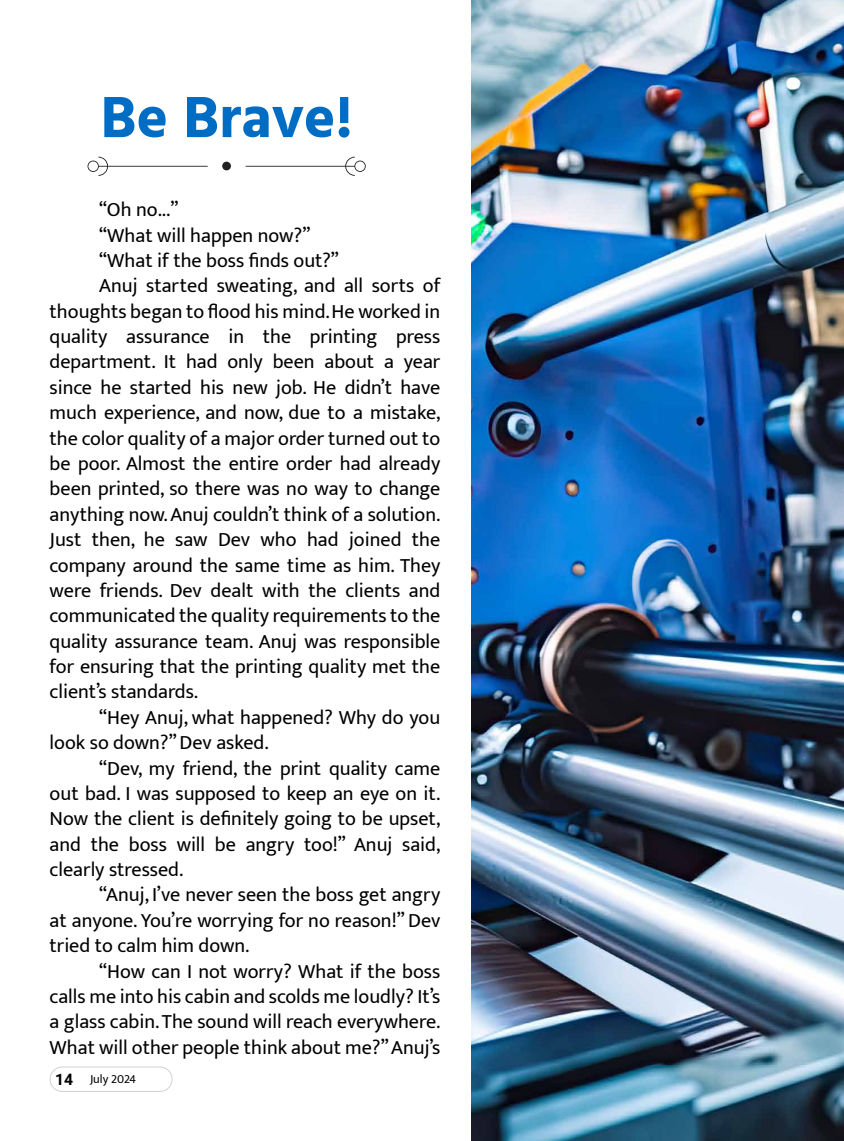
<style>
.page{position:relative;width:844px;height:1141px;background:#fff}
.page>*{position:absolute;margin:0;border:0;box-sizing:border-box;transform-origin:0 0}
.t1{font:700 59.5px "Hind Vadodara";color:#006dc4}
.t2{font:20.12px "Mukta Vaani";color:#000}
.t3{font:12.25px "Mukta Vaani";color:#000}
.s1{font-family:"Roboto";font-weight:700;font-size:15.75px}
</style>
<div class="page">
<div style="left:50px;top:1067px;width:122px;height:25px;border:1px solid #bcbec0;border-radius:12px"></div>
<img style="left:471px;top:0;width:372px;height:1141px">
<svg style="left:87px;top:157px;width:121px;height:19px"></svg>
<svg style="left:245px;top:157px;width:120px;height:19px"></svg>
<div style="left:222px;top:162px;width:9px;height:8px;background:#212121;border-radius:50%"></div>
<h1 class="t1" style="left:100px;top:70px;width:254px">Be Brave!</h1>
<p class="t2" style="left:99px;top:197px;width:81px">“Oh no...”</p>
<p class="t2" style="left:99px;top:223px;width:212px">“What will happen now?”</p>
<p class="t2" style="left:99px;top:248px;width:241px">“What if the boss finds out?”</p>
<p class="t2" style="left:99px;top:274px;width:342px">Anuj started sweating, and all sorts of</p>
<p class="t2" style="left:50px;top:299px;width:392px">thoughts began to flood his mind. He worked in</p>
<p class="t2" style="left:50px;top:324px;width:392px">quality assurance in the printing press</p>
<p class="t2" style="left:50px;top:350px;width:392px">department. It had only been about a year</p>
<p class="t2" style="left:50px;top:375px;width:392px">since he started his new job. He didn’t have</p>
<p class="t2" style="left:50px;top:400px;width:392px">much experience, and now, due to a mistake,</p>
<p class="t2" style="left:50px;top:426px;width:392px">the color quality of a major order turned out to</p>
<p class="t2" style="left:50px;top:451px;width:392px">be poor. Almost the entire order had already</p>
<p class="t2" style="left:50px;top:477px;width:392px">been printed, so there was no way to change</p>
<p class="t2" style="left:50px;top:502px;width:392px">anything now. Anuj couldn’t think of a solution.</p>
<p class="t2" style="left:50px;top:527px;width:392px">Just then, he saw Dev who had joined the</p>
<p class="t2" style="left:50px;top:553px;width:392px">company around the same time as him. They</p>
<p class="t2" style="left:50px;top:578px;width:392px">were friends. Dev dealt with the clients and</p>
<p class="t2" style="left:50px;top:603px;width:392px">communicated the quality requirements to the</p>
<p class="t2" style="left:50px;top:629px;width:392px">quality assurance team. Anuj was responsible</p>
<p class="t2" style="left:50px;top:654px;width:392px">for ensuring that the printing quality met the</p>
<p class="t2" style="left:50px;top:680px;width:150px">client’s standards.</p>
<p class="t2" style="left:99px;top:705px;width:342px">“Hey Anuj, what happened? Why do you</p>
<p class="t2" style="left:50px;top:730px;width:220px">look so down?” Dev asked.</p>
<p class="t2" style="left:99px;top:756px;width:342px">“Dev, my friend, the print quality came</p>
<p class="t2" style="left:50px;top:781px;width:392px">out bad. I was supposed to keep an eye on it.</p>
<p class="t2" style="left:50px;top:806px;width:392px">Now the client is definitely going to be upset,</p>
<p class="t2" style="left:50px;top:832px;width:392px">and the boss will be angry too!” Anuj said,</p>
<p class="t2" style="left:50px;top:857px;width:135px">clearly stressed.</p>
<p class="t2" style="left:99px;top:883px;width:342px">“Anuj, I’ve never seen the boss get angry</p>
<p class="t2" style="left:50px;top:908px;width:392px">at anyone. You’re worrying for no reason!” Dev</p>
<p class="t2" style="left:50px;top:933px;width:201px">tried to calm him down.</p>
<p class="t2" style="left:99px;top:959px;width:342px">“How can I not worry? What if the boss</p>
<p class="t2" style="left:50px;top:984px;width:392px">calls me into his cabin and scolds me loudly? It’s</p>
<p class="t2" style="left:50px;top:1009px;width:392px">a glass cabin. The sound will reach everywhere.</p>
<p class="t2" style="left:50px;top:1035px;width:392px">What will other people think about me?” Anuj’s</p>
<p class="t3" style="left:55px;top:1071px;width:82px"><span class="s1">14</span> July 2024</p>
</div>
